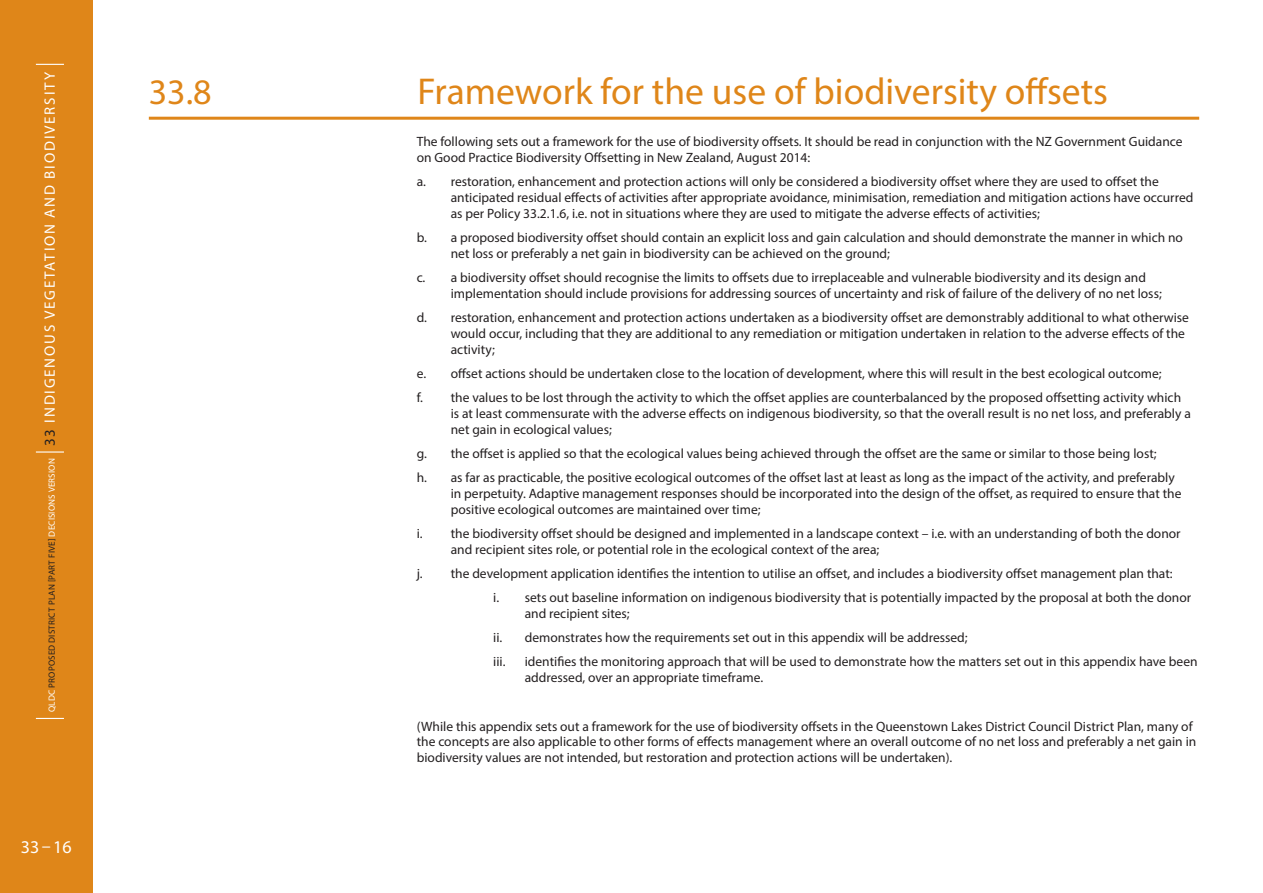
<style>
.page{position:relative;width:1263px;height:893px;background:#fff}
.page>*{position:absolute;margin:0;border:0;box-sizing:border-box;transform-origin:0 0}
.t1{font:37.5px "Myriad Pro";color:#df8619}
.t2{font:36px "Myriad Pro";color:#df8619}
.t3{font:18px "Myriad Pro";color:#fff}
.t4{font:15px "Myriad Pro";letter-spacing:.12em;color:#fff}
.t5{font:13.5px/15.8px "Myriad Pro";color:#231f20}
.s1{font-size:9px}
.s2{font-size:9px;color:#231f20}
.s3{color:#231f20}
</style>
<div class="page">
<div style="left:0;top:0;width:92px;height:893px;background:#df8619"></div>
<svg style="left:36px;top:718px;width:28px;height:1px"></svg>
<hr style="left:36px;top:451px;width:28px;height:2px;background:#fff">
<svg style="left:36px;top:64px;width:28px;height:1px"></svg>
<hr style="left:149px;top:117px;width:1050px;height:3px;background:#df8619">
<p class="t4" style="left:41px;top:712px;width:641px;rotate:-90deg"><span class="s1">QLDC</span> <span class="s2">PROPOSED DISTRICT PLAN [PART FIVE]</span> <span class="s1">DECISIONS VERSION</span> <span class="s3">33</span> indi geno us vegetation and Biodiversit y</p>
<h3 class="t3" style="left:21px;top:836px;width:52px">33–16</h3>
<h2 class="t2" style="left:149px;top:70px;width:64px">33.8</h2>
<h1 class="t1" style="left:417px;top:68px;width:692px">Framework for the use of biodiversity offsets</h1>
<p class="t5" style="left:417px;top:134px;width:767px">The following sets out a framework for the use of biodiversity offsets. It should be read in conjunction with the NZ Government Guidance on Good Practice Biodiversity Offsetting in New Zealand, August 2014:</p>
<p class="t5" style="left:451px;top:174px;width:744px;text-indent:-34px">a. restoration, enhancement and protection actions will only be considered a biodiversity offset where they are used to offset the anticipated residual effects of activities after appropriate avoidance, minimisation, remediation and mitigation actions have occurred as per Policy 33.2.1.6, i.e. not in situations where they are used to mitigate the adverse effects of activities;</p>
<p class="t5" style="left:451px;top:229px;width:734px;text-indent:-34px">b. a proposed biodiversity offset should contain an explicit loss and gain calculation and should demonstrate the manner in which no net loss or preferably a net gain in biodiversity can be achieved on the ground;</p>
<p class="t5" style="left:451px;top:269px;width:712px;text-indent:-34px">c. a biodiversity offset should recognise the limits to offsets due to irreplaceable and vulnerable biodiversity and its design and implementation should include provisions for addressing sources of uncertainty and risk of failure of the delivery of no net loss;</p>
<p class="t5" style="left:451px;top:309px;width:740px;text-indent:-34px">d. restoration, enhancement and protection actions undertaken as a biodiversity offset are demonstrably additional to what otherwise would occur, including that they are additional to any remediation or mitigation undertaken in relation to the adverse effects of the activity;</p>
<p class="t5" style="left:417px;top:361px;width:766px;line-height:24.3px">e. offset actions should be undertaken close to the location of development, where this will result in the best ecological outcome;<br>f. the values to be lost through the activity to which the offset applies are counterbalanced by the proposed offsetting activity which</p>
<p class="t5" style="left:451px;top:405px;width:741px">is at least commensurate with the adverse effects on indigenous biodiversity, so that the overall result is no net loss, and preferably a net gain in ecological values;</p>
<p class="t5" style="left:417px;top:441px;width:759px;line-height:24.3px">g. the offset is applied so that the ecological values being achieved through the offset are the same or similar to those being lost;<br>h. as far as practicable, the positive ecological outcomes of the offset last at least as long as the impact of the activity, and preferably</p>
<p class="t5" style="left:451px;top:485px;width:732px">in perpetuity. Adaptive management responses should be incorporated into the design of the offset, as required to ensure that the positive ecological outcomes are maintained over time;</p>
<p class="t5" style="left:451px;top:525px;width:731px;text-indent:-34px">i. the biodiversity offset should be designed and implemented in a landscape context – i.e. with an understanding of both the donor and recipient sites role, or potential role in the ecological context of the area;</p>
<p class="t5" style="left:493px;top:561px;width:699px;line-height:24.3px;text-indent:-77px">j. the development application identifies the intention to utilise an offset, and includes a biodiversity offset management plan that:<br>i. sets out baseline information on indigenous biodiversity that is potentially impacted by the proposal at both the donor</p>
<p class="t5" style="left:493px;top:601px;width:476px;line-height:24.3px;text-indent:31px">and recipient sites;<br>ii. demonstrates how the requirements set out in this appendix will be addressed; iii.</p>
<p class="t5" style="left:525px;top:654px;width:674px">identifies the monitoring approach that will be used to demonstrate how the matters set out in this appendix have been addressed, over an appropriate timeframe.</p>
<p class="t5" style="left:417px;top:718px;width:781px">(While this appendix sets out a framework for the use of biodiversity offsets in the Queenstown Lakes District Council District Plan, many of the concepts are also applicable to other forms of effects management where an overall outcome of no net loss and preferably a net gain in biodiversity values are not intended, but restoration and protection actions will be undertaken).</p>
</div>
